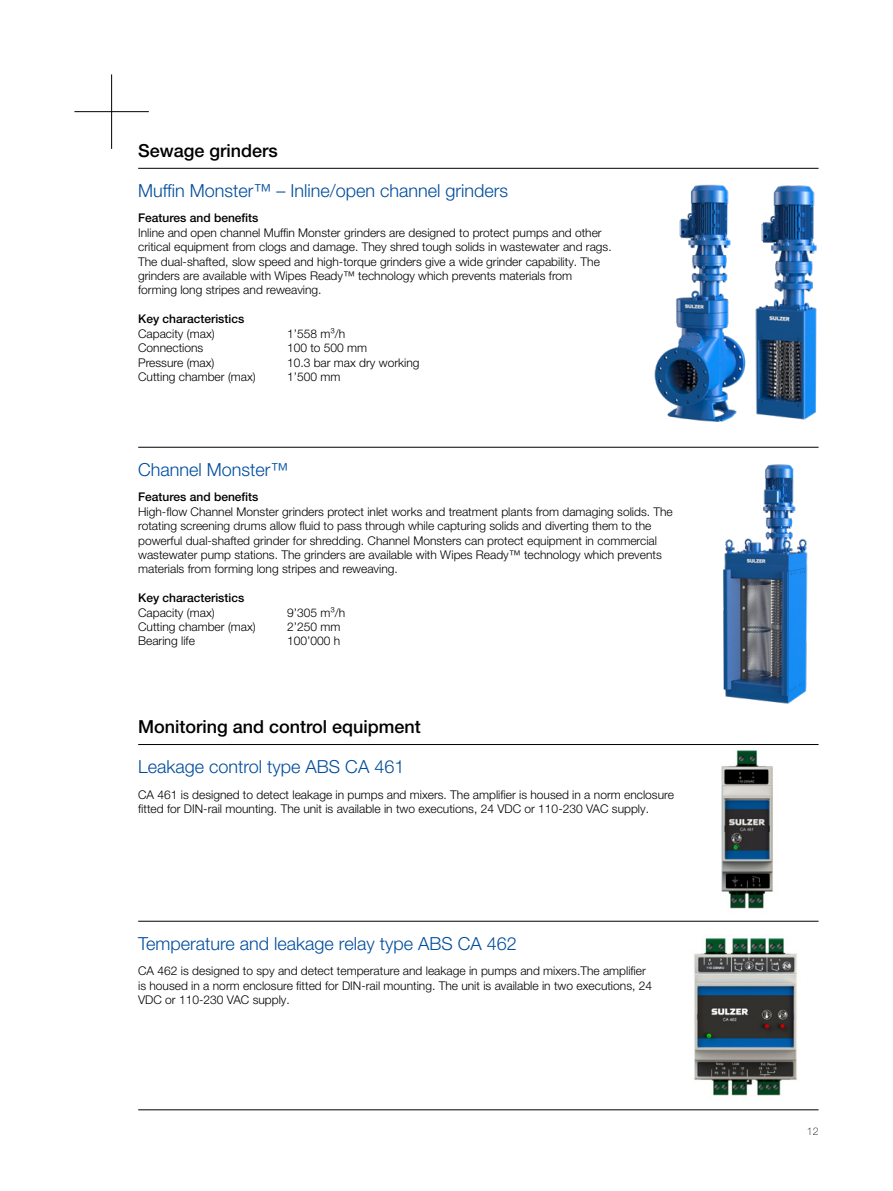
<style>
.page{position:relative;width:893px;height:1191px;background:#fff}
.page>*{position:absolute;margin:0;border:0;box-sizing:border-box;transform-origin:0 0}
.Product_subtitle{font:300 18px "Helvetica Neue LT Pro";color:#004d9d}
.Subtitle{font:500 18px "Helvetica Neue LT Pro";color:#000}
.Product_body_text{font:300 12px/14.4px "Helvetica Neue LT Pro";color:#000}
.Product_subtitle_2{font:500 12px "Helvetica Neue LT Pro";color:#000}
.t1{font:100 10.5px "Helvetica Neue LT Pro";color:#000}
</style>
<div class="page">
<hr style="left:138px;top:1109px;width:681px;height:1px;background:#000">
<hr style="left:138px;top:168px;width:681px;height:1px;background:#000">
<hr style="left:138px;top:447px;width:681px;height:1px;background:#000">
<img style="left:723px;top:464px;width:85px;height:240px">
<img style="left:654px;top:184px;width:90px;height:238px">
<img style="left:744px;top:185px;width:73px;height:235px">
<hr style="left:138px;top:744px;width:681px;height:1px;background:#000">
<img style="left:694px;top:938px;width:103px;height:158px">
<img style="left:721px;top:750px;width:52px;height:159px">
<hr style="left:138px;top:921px;width:681px;height:1px;background:#000">
<hr style="left:74px;top:111px;width:75px;height:1px;background:#000">
<hr style="left:111px;top:74px;width:1px;height:75px;background:#000">
<p class="Subtitle" style="left:138px;top:139px;width:141px">Sewage grinders</p>
<p class="Product_subtitle" style="left:138px;top:179px;width:371px">Muffin Monster™ – Inline/open channel grinders</p>
<p class="Product_subtitle_2" style="left:138px;top:211px;width:122px">Features and benefits</p>
<p class="Product_body_text" style="left:138px;top:225px;width:475px">Inline and open channel Muffin Monster grinders are designed to protect pumps and other critical equipment from clogs and damage. They shred tough solids in wastewater and rags.<br>The dual-shafted, slow speed and high-torque grinders give a wide grinder capability. The grinders are available with Wipes Ready™ technology which prevents materials from</p>
<p class="Product_body_text" style="left:138px;top:283px;width:185px">forming long stripes and reweaving.</p>
<p class="Product_subtitle_2" style="left:138px;top:312px;width:108px">Key characteristics</p>
<p class="Product_body_text" style="left:138px;top:326px;width:78px">Capacity (max)</p>
<p class="Product_body_text" style="left:287px;top:326px;width:60px">1’558 m³/h</p>
<p class="Product_body_text" style="left:138px;top:340px;width:67px">Connections</p>
<p class="Product_body_text" style="left:287px;top:340px;width:82px">100 to 500 mm</p>
<p class="Product_body_text" style="left:138px;top:355px;width:78px">Pressure (max)</p>
<p class="Product_body_text" style="left:287px;top:355px;width:134px">10.3 bar max dry working</p>
<p class="Product_body_text" style="left:138px;top:369px;width:119px">Cutting chamber (max)</p>
<p class="Product_body_text" style="left:287px;top:369px;width:55px">1’500 mm</p>
<p class="Product_subtitle" style="left:138px;top:458px;width:152px">Channel Monster™</p>
<p class="Product_subtitle_2" style="left:138px;top:490px;width:122px">Features and benefits</p>
<p class="Product_body_text" style="left:138px;top:504px;width:536px">High-flow Channel Monster grinders protect inlet works and treatment plants from damaging solids. The rotating screening drums allow fluid to pass through while capturing solids and diverting them to the powerful dual-shafted grinder for shredding. Channel Monsters can protect equipment in commercial wastewater pump stations. The grinders are available with Wipes Ready™ technology which prevents materials from forming long stripes and reweaving.</p>
<p class="Product_subtitle_2" style="left:138px;top:591px;width:108px">Key characteristics</p>
<p class="Product_body_text" style="left:138px;top:605px;width:78px">Capacity (max)</p>
<p class="Product_body_text" style="left:287px;top:605px;width:60px">9’305 m³/h</p>
<p class="Product_body_text" style="left:138px;top:619px;width:119px">Cutting chamber (max)</p>
<p class="Product_body_text" style="left:287px;top:619px;width:55px">2’250 mm</p>
<p class="Product_body_text" style="left:138px;top:633px;width:58px">Bearing life</p>
<p class="Product_body_text" style="left:287px;top:633px;width:55px">100’000 h</p>
<p class="Subtitle" style="left:138px;top:715px;width:284px">Monitoring and control equipment</p>
<p class="Product_subtitle" style="left:138px;top:755px;width:268px">Leakage control type ABS CA 461</p>
<p class="Product_body_text" style="left:138px;top:787px;width:537px">CA 461 is designed to detect leakage in pumps and mixers. The amplifier is housed in a norm enclosure fitted for DIN-rail mounting. The unit is available in two executions, 24 VDC or 110-230 VAC supply.</p>
<p class="Product_subtitle" style="left:138px;top:932px;width:380px">Temperature and leakage relay type ABS CA 462</p>
<p class="Product_body_text" style="left:138px;top:963px;width:515px">CA 462 is designed to spy and detect temperature and leakage in pumps and mixers.The amplifier is housed in a norm enclosure fitted for DIN-rail mounting. The unit is available in two executions, 24<br>VDC or 110-230 VAC supply.</p>
<p class="t1" style="left:807px;top:1124px;width:13px">12</p>
</div>
